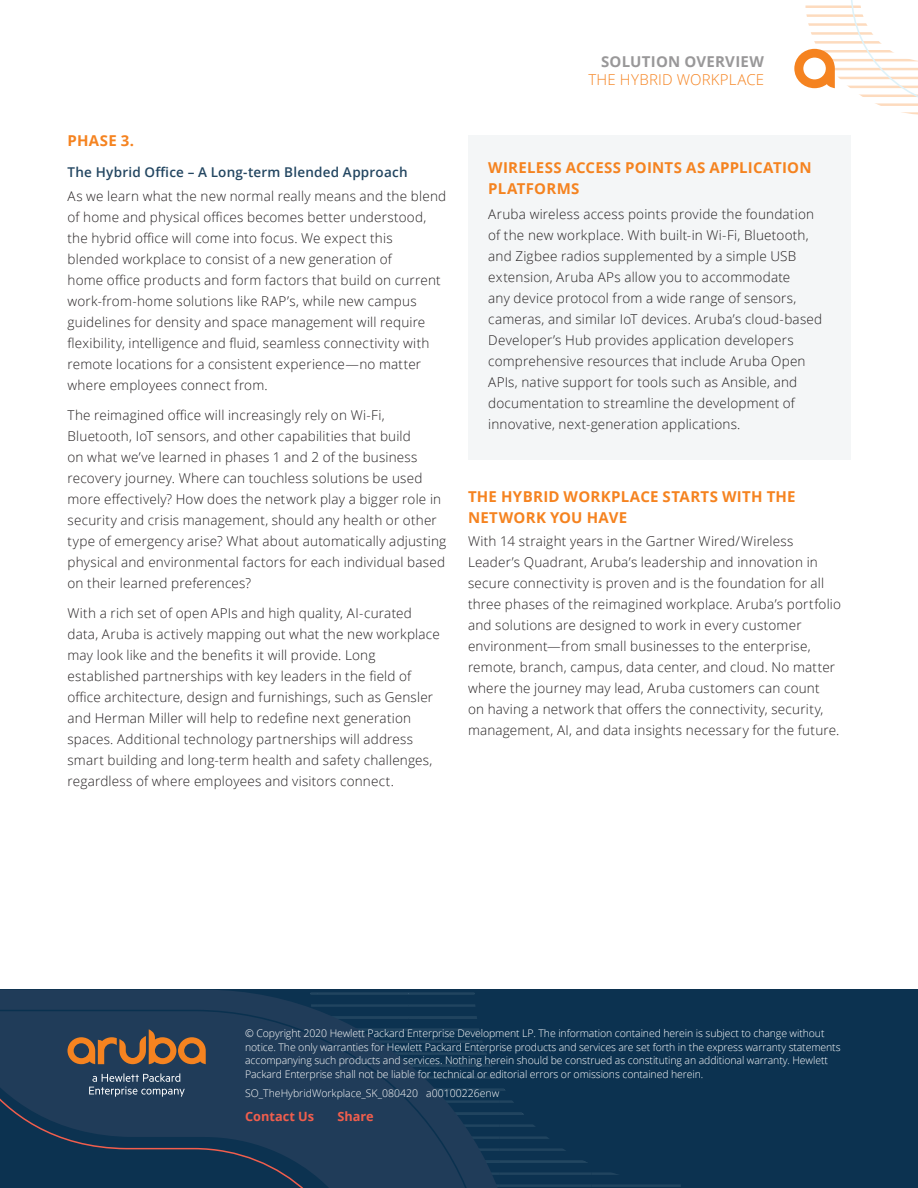
<style>
.page{position:relative;width:918px;height:1188px;background:#fff}
.page>*{position:absolute;margin:0;border:0;box-sizing:border-box;transform-origin:0 0}
.Body__Head_10_14_Bol{font:700 15px/21px "Open Sans";letter-spacing:.02em;color:#f58320}
.t1{font:300 15px "Open Sans";letter-spacing:.015em;color:#f58320}
.t2{font:700 15px "Open Sans";letter-spacing:.015em;color:#999899}
.Body__Text_9_14_Ligh{font:300 13.5px/21px "Open Sans";letter-spacing:.015em;color:#231f20}
.Body__Subhead_9_14_S{font:600 13.5px "Open Sans";letter-spacing:.02em;color:#234661}
.t3{font:700 12.75px "Open Sans";color:#f15e4d}
.t4{font:300 10.5px/13.5px "Open Sans";letter-spacing:-.01em;color:#fff}
</style>
<div class="page">
<svg style="left:794px;top:0;width:124px;height:115px"></svg>
<div style="left:0;top:990px;width:918px;height:198px;background:#0c3250"></div>
<hr style="left:500px;top:1184px;width:91px;height:3px;background:#49677c">
<hr style="left:500px;top:1172px;width:91px;height:3px;background:#49677c">
<hr style="left:500px;top:1162px;width:91px;height:1px;background:#49677c">
<hr style="left:500px;top:1136px;width:86px;height:3px;background:#49677c">
<hr style="left:500px;top:1124px;width:86px;height:3px;background:#49677c">
<hr style="left:500px;top:1148px;width:86px;height:3px;background:#49677c">
<hr style="left:500px;top:1160px;width:86px;height:2px;background:#49677c">
<hr style="left:500px;top:1088px;width:86px;height:3px;background:#49677c">
<hr style="left:500px;top:1081px;width:86px;height:1px;background:#49677c">
<hr style="left:500px;top:1100px;width:86px;height:3px;background:#49677c">
<hr style="left:500px;top:1112px;width:86px;height:3px;background:#49677c">
<hr style="left:591px;top:1184px;width:90px;height:3px;background:#49677c">
<hr style="left:591px;top:1172px;width:90px;height:3px;background:#49677c">
<hr style="left:591px;top:1187px;width:90px;height:1px;background:#49677c">
<hr style="left:591px;top:1164px;width:90px;height:1px;background:#49677c">
<svg style="left:0;top:990px;width:518px;height:198px"></svg>
<svg style="left:0;top:1009px;width:490px;height:179px"></svg>
<svg style="left:89px;top:1073px;width:96px;height:24px;background:#485f76"></svg>
<svg style="left:67px;top:1029px;width:139px;height:35px;background:#755842"></svg>
<div style="left:468px;top:135px;width:382px;height:325px;background:#f4f6f7"></div>
<p class="Body__Head_10_14_Bol" style="left:68px;top:130px;width:68px">PHASE 3.</p>
<p class="Body__Subhead_9_14_S" style="left:68px;top:163px;width:342px">The Hybrid Office – A Long-term Blended Approach</p>
<p class="Body__Text_9_14_Ligh" style="left:68px;top:185px;width:380px">As we learn what the new normal really means and the blend of home and physical offices becomes better understood, the hybrid office will come into focus. We expect this blended workplace to consist of a new generation of<br>home office products and form factors that build on current work-from-home solutions like RAP’s, while new campus guidelines for density and space management will require flexibility, intelligence and fluid, seamless connectivity with remote locations for a consistent experience—no matter where employees connect from.</p>
<p class="Body__Text_9_14_Ligh" style="left:68px;top:404px;width:380px">The reimagined office will increasingly rely on Wi-Fi, Bluetooth, IoT sensors, and other capabilities that build<br>on what we’ve learned in phases 1 and 2 of the business recovery journey. Where can touchless solutions be used more effectively? How does the network play a bigger role in security and crisis management, should any health or other type of emergency arise? What about automatically adjusting physical and environmental factors for each individual based on their learned preferences?</p>
<p class="Body__Text_9_14_Ligh" style="left:68px;top:602px;width:374px">With a rich set of open APIs and high quality, AI-curated data, Aruba is actively mapping out what the new workplace may look like and the benefits it will provide. Long established partnerships with key leaders in the field of office architecture, design and furnishings, such as Gensler and Herman Miller will help to redefine next generation spaces. Additional technology partnerships will address smart building and long-term health and safety challenges, regardless of where employees and visitors connect.</p>
<p class="t2" style="left:601px;top:51px;width:165px">SOLUTION OVERVIEW</p>
<p class="t1" style="left:588px;top:69px;width:177px">THE HYBRID WORKPLACE</p>
<p class="Body__Head_10_14_Bol" style="left:488px;top:157px;width:325px">WIRELESS ACCESS POINTS AS APPLICATION<br>PLATFORMS</p>
<p class="Body__Text_9_14_Ligh" style="left:488px;top:203px;width:336px">Aruba wireless access points provide the foundation of the new workplace. With built-in Wi-Fi, Bluetooth, and Zigbee radios supplemented by a simple USB extension, Aruba APs allow you to accommodate<br>any device protocol from a wide range of sensors, cameras, and similar IoT devices. Aruba’s cloud-based Developer’s Hub provides application developers comprehensive resources that include Aruba Open APIs, native support for tools such as Ansible, and documentation to streamline the development of innovative, next-generation applications.</p>
<p class="Body__Head_10_14_Bol" style="left:468px;top:485px;width:329px">THE HYBRID WORKPLACE STARTS WITH THE<br>NETWORK YOU HAVE</p>
<p class="Body__Text_9_14_Ligh" style="left:468px;top:530px;width:375px">With 14 straight years in the Gartner Wired/Wireless Leader’s Quadrant, Aruba’s leadership and innovation in secure connectivity is proven and is the foundation for all three phases of the reimagined workplace. Aruba’s portfolio and solutions are designed to work in every customer environment—from small businesses to the enterprise, remote, branch, campus, data center, and cloud. No matter where the journey may lead, Aruba customers can count<br>on having a network that offers the connectivity, security, management, AI, and data insights necessary for the future.</p>
<p class="t4" style="left:245px;top:1026px;width:597px">© Copyright 2020 Hewlett Packard Enterprise Development LP. The information contained herein is subject to change without notice. The only warranties for Hewlett Packard Enterprise products and services are set forth in the express warranty statements accompanying such products and services. Nothing herein should be construed as constituting an additional warranty. Hewlett Packard Enterprise shall not be liable for technical or editorial errors or omissions contained herein.</p>
<p class="t4" style="left:245px;top:1086px;width:256px">SO_TheHybridWorkplace_SK_080420 a00100226enw</p>
<p class="t3" style="left:245px;top:1107px;width:71px">Contact Us</p>
<p class="t3" style="left:337px;top:1107px;width:38px">Share</p>
</div>
